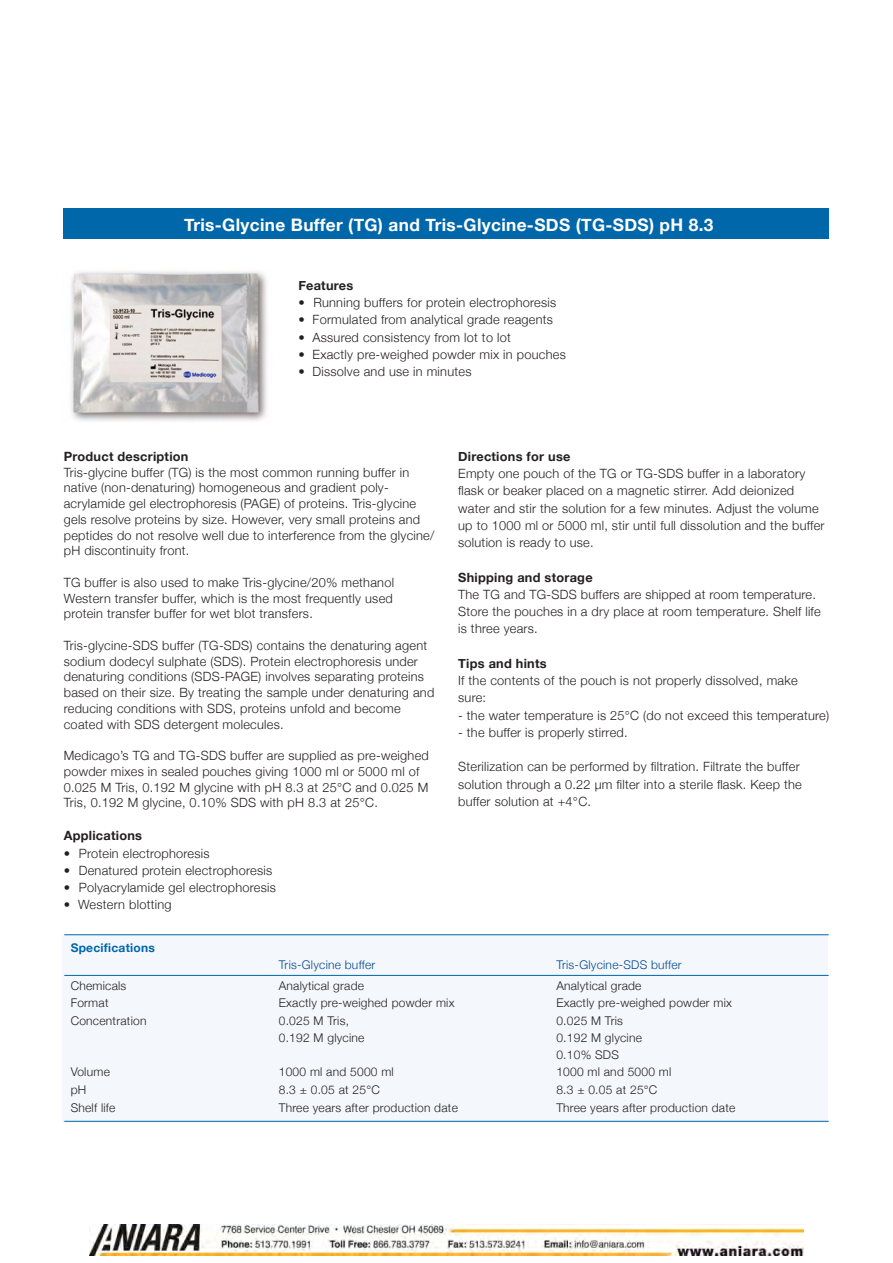
<style>
.page{position:relative;width:893px;height:1263px;background:#fff}
.page>*{position:absolute;margin:0;border:0;box-sizing:border-box;transform-origin:0 0}
.t1{font:700 17.25px "Helvetica Neue";letter-spacing:.02em;color:#fff}
.t2{font:300 12.75px/15.8px "Helvetica Neue";letter-spacing:.02em;color:#231f20}
.t3{font:700 12.75px "Helvetica Neue";letter-spacing:.02em;color:#231f20}
.t4{font:300 12px "Helvetica Neue";letter-spacing:.02em;color:#231f20}
.t5{font:300 12px "Helvetica Neue";letter-spacing:.02em;color:#014a91}
.t6{font:700 12px "Helvetica Neue";letter-spacing:.02em;color:#0067aa}
</style>
<div class="page">
<img style="left:89px;top:1225px;width:715px;height:30px">
<div style="left:64px;top:208px;width:765px;height:31px;background:#0067aa"></div>
<div style="left:63px;top:935px;width:765px;height:188px;background:#f4f7fb"></div>
<hr style="left:64px;top:934px;width:765px;height:1px;background:#0067aa">
<hr style="left:64px;top:975px;width:765px;height:1px;background:#0067aa">
<hr style="left:64px;top:1121px;width:765px;height:1px;background:#0067aa">
<img style="left:71px;top:271px;width:196px;height:151px">
<p class="t1" style="left:184px;top:214px;width:531px">Tris-Glycine Buffer (TG) and Tris-Glycine-SDS (TG-SDS) pH 8.3</p>
<p class="t3" style="left:298px;top:277px;width:56px">Features</p>
<p class="t2" style="left:298px;top:294px;width:259px">• Running buffers for protein electrophoresis</p>
<p class="t2" style="left:298px;top:312px;width:256px">• Formulated from analytical grade reagents</p>
<p class="t2" style="left:298px;top:329px;width:214px">• Assured consistency from lot to lot</p>
<p class="t2" style="left:298px;top:346px;width:269px">• Exactly pre-weighed powder mix in pouches</p>
<p class="t2" style="left:298px;top:363px;width:175px">• Dissolve and use in minutes</p>
<p class="t3" style="left:64px;top:448px;width:126px">Product description</p>
<p class="t2" style="left:64px;top:464px;width:372px">Tris-glycine buffer (TG) is the most common running buffer in native (non-denaturing) homogeneous and gradient poly&shy;acrylamide gel electrophoresis (PAGE) of proteins. Tris-glycine gels resolve proteins by size. However, very small proteins and peptides do not resolve well due to interference from the glycine/ pH discontinuity front.</p>
<p class="t2" style="left:64px;top:574px;width:332px;text-align:justify">TG buffer is also used to make Tris-glycine/20% methanol Western transfer buffer, which is the most frequently used protein transfer buffer for wet blot transfers.</p>
<p class="t2" style="left:64px;top:637px;width:372px">Tris-glycine-SDS buffer (TG-SDS) contains the denaturing agent sodium dodecyl sulphate (SDS). Protein electrophoresis under denaturing conditions (SDS-PAGE) involves separating proteins based on their size. By treating the sample under denaturing and reducing conditions with SDS, proteins unfold and become coated with SDS detergent molecules.</p>
<p class="t2" style="left:64px;top:747px;width:367px">Medicago’s TG and TG-SDS buffer are supplied as pre-weighed powder mixes in sealed pouches giving 1000 ml or 5000 ml of 0.025 M Tris, 0.192 M glycine with pH 8.3 at 25°C and 0.025 M Tris, 0.192 M glycine, 0.10% SDS with pH 8.3 at 25°C.</p>
<p class="t3" style="left:64px;top:828px;width:80px">Applications</p>
<p class="t2" style="left:64px;top:845px;width:147px">• Protein electrophoresis</p>
<p class="t2" style="left:64px;top:862px;width:210px">• Denatured protein electrophoresis</p>
<p class="t2" style="left:64px;top:879px;width:214px">• Polyacrylamide gel electrophoresis</p>
<p class="t2" style="left:64px;top:897px;width:109px">• Western blotting</p>
<p class="t6" style="left:71px;top:940px;width:86px">Specifications</p>
<p class="t3" style="left:458px;top:448px;width:114px">Directions for use</p>
<p class="t2" style="left:458px;top:465px;width:368px;line-height:17.2px">Empty one pouch of the TG or TG-SDS buffer in a laboratory flask or beaker placed on a magnetic stirrer. Add deionized water and stir the solution for a few minutes. Adjust the volume up to 1000 ml or 5000 ml, stir until full dissolution and the buffer solution is ready to use.</p>
<p class="t3" style="left:458px;top:569px;width:136px">Shipping and storage</p>
<p class="t2" style="left:458px;top:585px;width:364px;line-height:17.2px">The TG and TG-SDS buffers are shipped at room temperature.<br>Store the pouches in a dry place at room temperature. Shelf life is three years.</p>
<p class="t3" style="left:458px;top:655px;width:90px">Tips and hints</p>
<p class="t2" style="left:458px;top:672px;width:341px;line-height:17.2px">If the contents of the pouch is not properly dissolved, make sure:</p>
<p class="t2" style="left:458px;top:707px;width:372px">- the water temperature is 25°C (do not exceed this temperature)</p>
<p class="t2" style="left:458px;top:724px;width:171px">- the buffer is properly stirred.</p>
<p class="t2" style="left:458px;top:758px;width:345px;line-height:17.2px">Sterilization can be performed by filtration. Filtrate the buffer solution through a 0.22 µm filter into a sterile flask. Keep the</p>
<p class="t2" style="left:458px;top:793px;width:134px">buffer solution at +4°C.</p>
<p class="t5" style="left:279px;top:957px;width:98px">Tris-Glycine buffer</p>
<p class="t5" style="left:556px;top:957px;width:127px">Tris-Glycine-SDS buffer</p>
<p class="t4" style="left:71px;top:978px;width:57px">Chemicals</p>
<p class="t4" style="left:279px;top:978px;width:87px">Analytical grade</p>
<p class="t4" style="left:556px;top:978px;width:87px">Analytical grade</p>
<p class="t4" style="left:71px;top:996px;width:39px">Format</p>
<p class="t4" style="left:279px;top:996px;width:177px">Exactly pre-weighed powder mix</p>
<p class="t4" style="left:556px;top:996px;width:177px">Exactly pre-weighed powder mix</p>
<p class="t4" style="left:71px;top:1013px;width:77px">Concentration</p>
<p class="t4" style="left:279px;top:1013px;width:72px">0.025 M Tris,</p>
<p class="t4" style="left:556px;top:1013px;width:68px">0.025 M Tris</p>
<p class="t4" style="left:279px;top:1030px;width:87px">0.192 M glycine</p>
<p class="t4" style="left:556px;top:1030px;width:87px">0.192 M glycine</p>
<p class="t4" style="left:556px;top:1047px;width:64px">0.10% SDS</p>
<p class="t4" style="left:71px;top:1065px;width:41px">Volume</p>
<p class="t4" style="left:279px;top:1065px;width:117px">1000 ml and 5000 ml</p>
<p class="t4" style="left:556px;top:1065px;width:117px">1000 ml and 5000 ml</p>
<p class="t4" style="left:71px;top:1082px;width:17px">pH</p>
<p class="t4" style="left:279px;top:1082px;width:103px">8.3 ± 0.05 at 25°C</p>
<p class="t4" style="left:556px;top:1082px;width:103px">8.3 ± 0.05 at 25°C</p>
<p class="t4" style="left:71px;top:1101px;width:46px">Shelf life</p>
<p class="t4" style="left:279px;top:1101px;width:181px">Three years after production date</p>
<p class="t4" style="left:556px;top:1101px;width:181px">Three years after production date</p>
</div>
